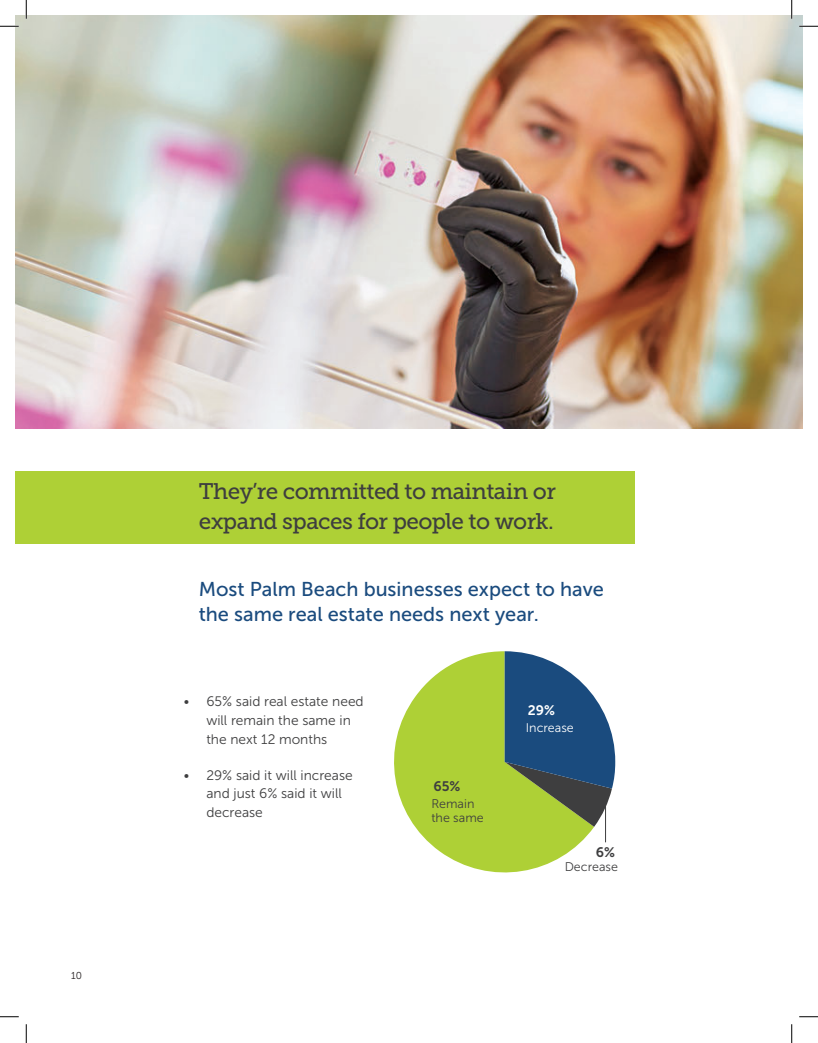
<style>
.page{position:relative;width:818px;height:1043px;background:#fff}
.page>*{position:absolute;margin:0;border:0;box-sizing:border-box;transform-origin:0 0}
.t1{font:22.5px/30px "Museo Slab 500";letter-spacing:-.025em;color:#3e3e3f}
.t2{font:20px/25px "Museo Sans 500";color:#1a4b7e}
.t3{font:13.75px/18.8px "Museo Sans 300";color:#3e3e3f}
.t4{font:13.75px "Museo Sans 700";color:#3e3e3f}
.t5{font:13.75px "Museo Sans 700";color:#fff}
.t6{font:12.5px/13.8px "Museo Sans 300";color:#3e3e3f}
.t7{font:12.5px "Museo Sans 300";color:#fff}
.t8{font:10px "Museo Sans 300";color:#231f20}
</style>
<div class="page">
<img style="left:15px;top:15px;width:787px;height:414px">
<div style="left:15px;top:472px;width:619px;height:72px;background:#aed036"></div>
<svg style="left:394px;top:651px;width:200px;height:222px;fill:#aed036"></svg>
<svg style="left:504px;top:651px;width:111px;height:175px;background:#58797f"></svg>
<hr style="left:605px;top:799px;width:1px;height:43px;background:#3e3e3f">
<svg style="left:0;top:25px;width:19px;height:2px"></svg>
<svg style="left:799px;top:25px;width:19px;height:2px"></svg>
<svg style="left:0;top:1016px;width:19px;height:1px"></svg>
<svg style="left:799px;top:1016px;width:19px;height:1px"></svg>
<svg style="left:25px;top:0;width:2px;height:19px"></svg>
<svg style="left:25px;top:1024px;width:2px;height:18px"></svg>
<svg style="left:790px;top:0;width:2px;height:19px"></svg>
<svg style="left:791px;top:1024px;width:1px;height:18px"></svg>
<p class="t8" style="left:71px;top:970px;width:12px">10</p>
<p class="t1" style="left:199px;top:476px;width:358px">They’re committed to maintain or expand spaces for people to work.</p>
<p class="t2" style="left:199px;top:576px;width:407px">Most Palm Beach businesses expect to have the same real estate needs next year.</p>
<p class="t3" style="left:206px;top:692px;width:159px;text-indent:-22px">• 65% said real estate need will remain the same in the next 12 months</p>
<p class="t3" style="left:206px;top:765px;width:148px;text-indent:-22px">• 29% said it will increase and just 6% said it will decrease</p>
<p class="t4" style="left:433px;top:779px;width:29px">65%</p>
<p class="t6" style="left:431px;top:796px;width:54px">Remain the same</p>
<p class="t5" style="left:527px;top:703px;width:29px">29%</p>
<p class="t7" style="left:526px;top:720px;width:49px">Increase</p>
<p class="t4" style="left:596px;top:844px;width:21px">6%</p>
<p class="t6" style="left:564px;top:859px;width:55px">Decrease</p>
</div>
